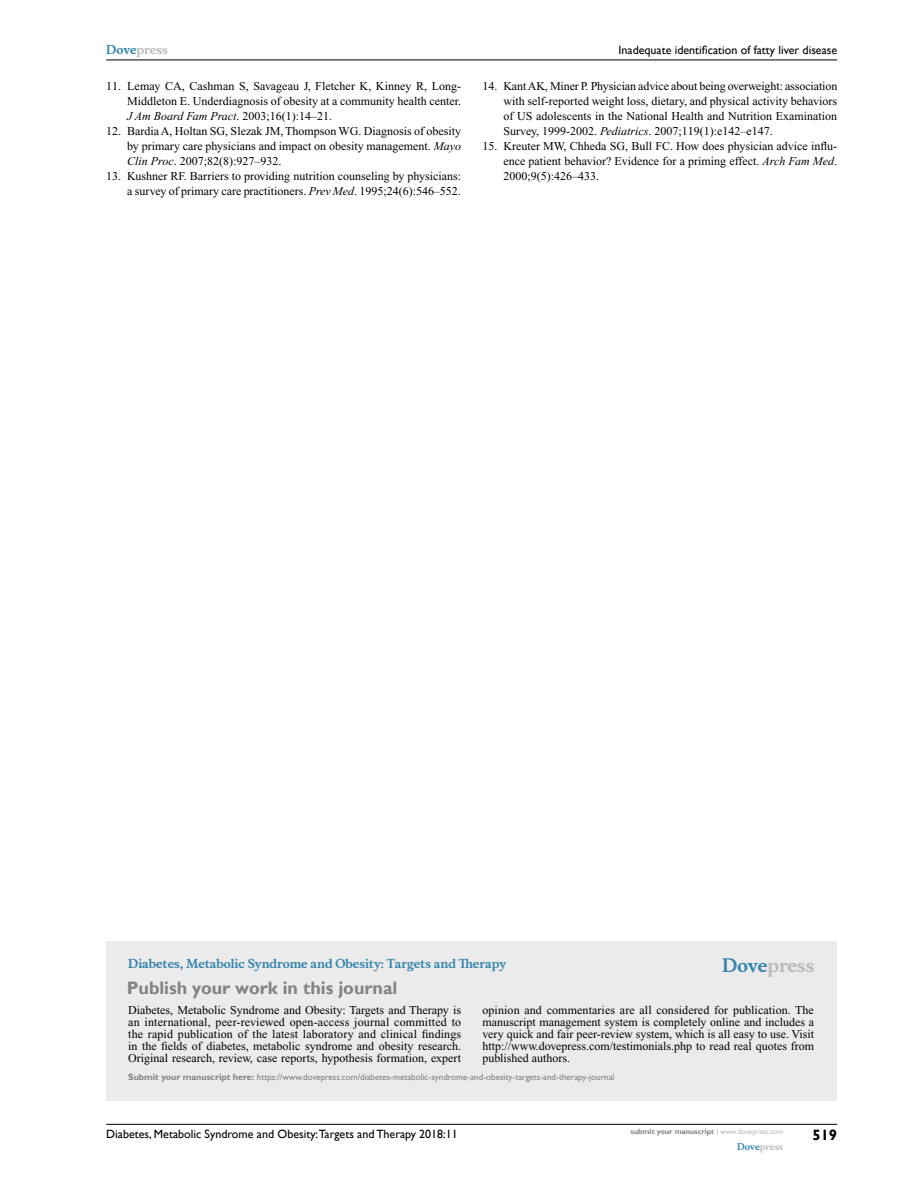
<style>
.page{position:relative;width:918px;height:1188px;background:#fff}
.page>*{position:absolute;margin:0;border:0;box-sizing:border-box;transform-origin:0 0}
.t1{font:700 18px "Gill Sans";color:#808285}
.t2{font:700 18px "Musee";color:#b8babc}
.t3{font:700 15px "Gill Sans";color:#000}
.t4{font:12px/15px "Times New Roman";color:#000;text-align:justify}
.t5{font:12px "Gill Sans";color:#000}
.t6{font:700 12px "Musee";color:#3785ad}
.t7{font:700 12px "Musee";color:#b8babc}
.t8{font:9px "Gill Sans";color:#808285}
.t9{font:700 9px "Musee";color:#b8babc}
.t10{font:700 7.5px "Gill Sans";color:#808285}
.s1{color:#3785ad}
.s2{font-style:italic}
.s3{font-weight:700}
.s4{font-weight:400;color:#b8babc}
</style>
<div class="page">
<div style="left:106px;top:941px;width:731px;height:159px;background:#ebebec"></div>
<hr style="left:106px;top:1124px;width:731px;height:1px;background:#000">
<hr style="left:106px;top:60px;width:731px;height:1px;background:#000">
<p class="t7" style="left:106px;top:43px;width:63px"><span class="s1">Dove</span>press</p>
<p class="t4" style="left:127px;top:79px;width:335px;text-indent:-21px">11. Lemay CA, Cashman S, Savageau J, Fletcher K, Kinney R, Long-Middleton E. Underdiagnosis of obesity at a community health center.<br><span class="s2">J Am Board Fam Pract</span>. 2003;16(1):14–21.</p>
<p class="t4" style="left:127px;top:124px;width:335px;text-indent:-21px">12. Bardia A, Holtan SG, Slezak JM, Thompson WG. Diagnosis of obesity by primary care physicians and impact on obesity management. <span class="s2">Mayo Clin Proc</span>. 2007;82(8):927–932.</p>
<p class="t4" style="left:106px;top:169px;width:356px;text-align:right">13. Kushner RF. Barriers to providing nutrition counseling by physicians: a survey of primary care practitioners. <span class="s2">Prev Med</span>. 1995;24(6):546–552.</p>
<p class="t5" style="left:619px;top:43px;width:220px">Inadequate identification of fatty liver disease</p>
<p class="t4" style="left:503px;top:79px;width:336px;text-indent:-21px">14. Kant AK, Miner P. Physician advice about being overweight: association with self-reported weight loss, dietary, and physical activity behaviors of US adolescents in the National Health and Nutrition Examination Survey, 1999-2002. <span class="s2">Pediatrics</span>. 2007;119(1):e142–e147.</p>
<p class="t4" style="left:503px;top:139px;width:335px;text-indent:-21px">15. Kreuter MW, Chheda SG, Bull FC. How does physician advice influ&shy;ence patient behavior? Evidence for a priming effect. <span class="s2">Arch Fam Med</span>.<br>2000;9(5):426–433.</p>
<p class="t6" style="left:128px;top:956px;width:379px">Diabetes, Metabolic Syndrome and Obesity: Targets and Therapy</p>
<h1 class="t1" style="left:127px;top:977px;width:272px">Publish your work in this journal</h1>
<h1 class="t2" style="left:722px;top:955px;width:94px"><span class="s1">Dove</span>press</h1>
<p class="t4" style="left:128px;top:1004px;width:335px;line-height:12px">Diabetes, Metabolic Syndrome and Obesity: Targets and Therapy is an international, peer-reviewed open-access journal committed to the rapid publication of the latest laboratory and clinical findings in the fields of diabetes, metabolic syndrome and obesity research.<br>Original research, review, case reports, hypothesis formation, expert</p>
<p class="t4" style="left:482px;top:1004px;width:333px;line-height:12px">opinion and commentaries are all considered for publication. The manuscript management system is completely online and includes a very quick and fair peer-review system, which is all easy to use. Visit http://www.dovepress.com/testimonials.php to read real quotes from published authors.</p>
<p class="t8" style="left:128px;top:1072px;width:488px"><span class="s3">Submit your manuscript here:</span> https://www.dovepress.com/diabetes-metabolic-syndrome-and-obesity-targets-and-therapy-journal</p>
<p class="t5" style="left:106px;top:1127px;width:353px">Diabetes, Metabolic Syndrome and Obesity:Targets and Therapy 2018:11</p>
<p class="t10" style="left:631px;top:1127px;width:154px">submit your manuscript <span class="s4">| www.dovepress.com</span></p>
<p class="t9" style="left:737px;top:1141px;width:48px"><span class="s1">Dove</span>press</p>
<p class="t3" style="left:812px;top:1126px;width:26px">519</p>
</div>
